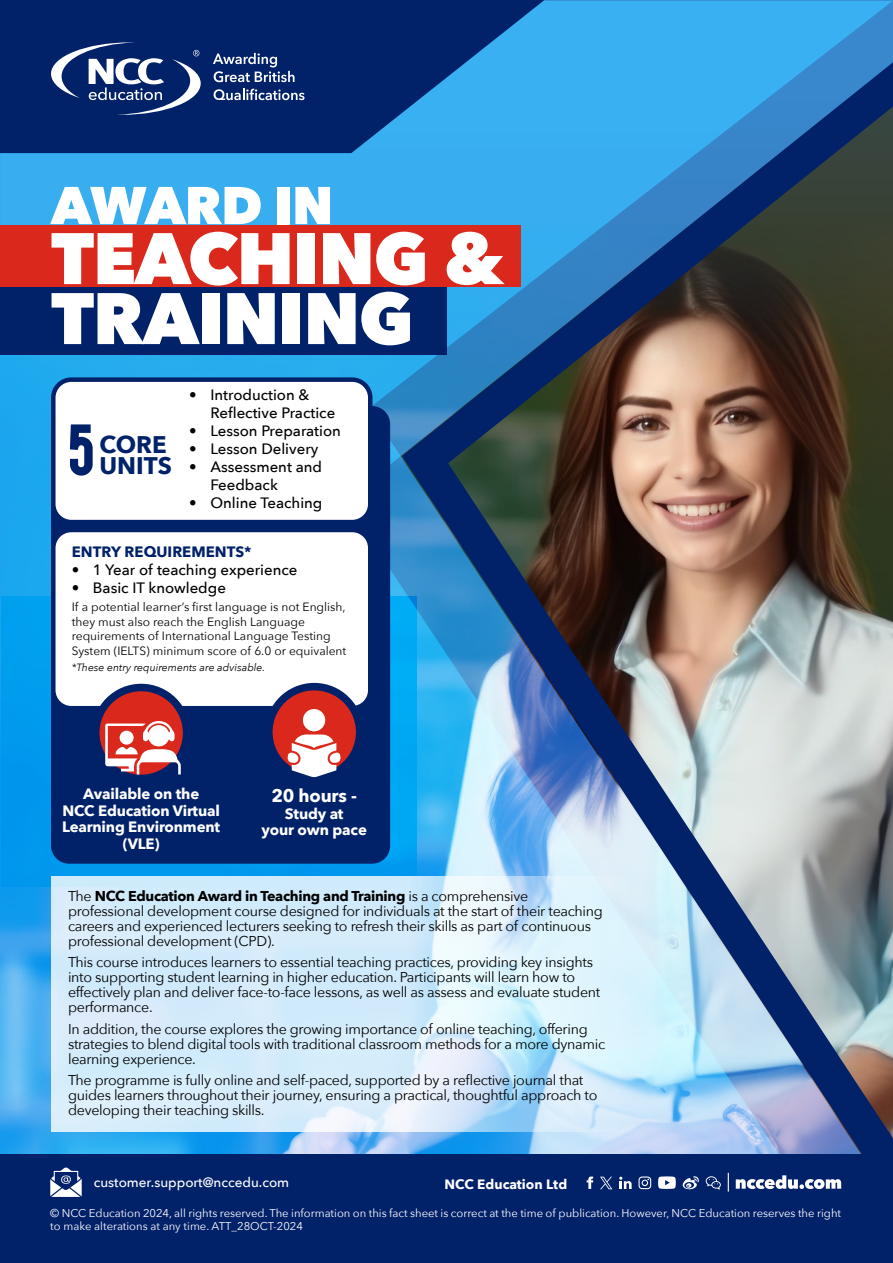
<style>
.page{position:relative;width:893px;height:1263px;background:#fff}
.page>*{position:absolute;margin:0;border:0;box-sizing:border-box;transform-origin:0 0}
.t1{font:800 72px/60px "Avenir Next";letter-spacing:-.02em;color:#fff}
.t2{font:60.3px "Aku&Kamu";color:#012169}
.t3{font:800 52.5px "Avenir Next";letter-spacing:-.02em;color:#fff}
.t4{font:700 24px/21px "Avenir Next";color:#012169}
.t5{font:700 18px "Avenir Next";letter-spacing:-.01em;color:#fff}
.t6{font:500 15px/18px "Avenir Next";color:#000}
.t7{font:700 15px/16.5px "Avenir Next";letter-spacing:-.01em;color:#fff;text-align:center}
.t8{font:700 15px "Avenir Next";color:#012169}
.t9{font:14.25px/15px "Avenir Next";letter-spacing:-.02em;color:#000}
.t10{font:500 13.5px "Avenir Next";color:#fff}
.t11{font:700 13.5px "Avenir Next";color:#fff}
.t12{font:12px/14.4px "Avenir Next";color:#000}
.t13{font:11.25px/13.5px "Avenir Next";color:#fff}
.t14{font:italic 10.5px "Avenir Next";color:#000}
.s1{font-weight:700}
</style>
<div class="page">
<svg style="left:0;top:153px;width:379px;height:1001px"></svg>
<img style="left:379px;top:0;width:514px;height:1154px">
<svg style="left:0;top:0;width:544px;height:153px;fill:#012169"></svg>
<svg style="left:213px;top:53px;width:82px;height:29px"></svg>
<svg style="left:214px;top:89px;width:90px;height:11px"></svg>
<svg style="left:51px;top:42px;width:150px;height:73px"></svg>
<div style="left:0;top:1154px;width:893px;height:109px;background:#012169"></div>
<svg style="left:50px;top:1167px;width:32px;height:30px"></svg>
<svg style="left:736px;top:1175px;width:105px;height:14px"></svg>
<svg style="left:587px;top:1176px;width:6px;height:13px"></svg>
<svg style="left:619px;top:1177px;width:13px;height:12px"></svg>
<svg style="left:638px;top:1176px;width:13px;height:13px"></svg>
<svg style="left:658px;top:1176px;width:18px;height:13px"></svg>
<svg style="left:682px;top:1176px;width:17px;height:14px"></svg>
<svg style="left:706px;top:1176px;width:15px;height:13px"></svg>
<svg style="left:728px;top:1173px;width:1px;height:18px"></svg>
<svg style="left:600px;top:1177px;width:12px;height:12px"></svg>
<div style="left:0;top:226px;width:520px;height:61px;background:#da291c"></div>
<div style="left:0;top:287px;width:446px;height:68px;background:#012169"></div>
<div style="left:51px;top:406px;width:339px;height:458px;background:#012169;border-radius:18px"></div>
<svg style="left:51px;top:876px;width:609px;height:255px;fill:#d6ecfb"></svg>
<div style="left:53px;top:530px;width:317px;height:178px;background:#fff;border-radius:18px"></div>
<div style="left:51px;top:528px;width:321px;height:182px;border:4px solid #012169;border-radius:18px"></div>
<svg style="left:96px;top:687px;width:91px;height:91px;fill:#da291c"></svg>
<div style="left:92px;top:684px;width:98px;height:98px;border:8px solid #012169;border-radius:50%"></div>
<svg style="left:105px;top:721px;width:76px;height:53px"></svg>
<div style="left:269px;top:687px;width:91px;height:90px;background:#da291c;border-radius:50%"></div>
<div style="left:265px;top:683px;width:98px;height:98px;border:8px solid #012169;border-radius:50%"></div>
<div style="left:303px;top:709px;width:22px;height:22px;background:#fff;border-radius:50%"></div>
<svg style="left:288px;top:734px;width:53px;height:43px"></svg>
<div style="left:53px;top:380px;width:317px;height:142px;background:#fff;border-radius:18px"></div>
<div style="left:51px;top:377px;width:321px;height:147px;border:4px solid #012169;border-radius:18px"></div>
<h3 class="t3" style="left:51px;top:173px;width:284px">AWARD IN</h3>
<h1 class="t1" style="left:51px;top:228px;width:455px">TEACHING &amp;<br>TRAINING</h1>
<h2 class="t2" style="left:68px;top:411px;width:28px">5</h2>
<h3 class="t4" style="left:99px;top:434px;width:74px">CORE<br>UNITS</h3>
<p class="t6" style="left:210px;top:386px;width:126px;text-indent:-21px">• Introduction &amp;<br>Reflective Practice</p>
<p class="t6" style="left:189px;top:422px;width:153px">• Lesson Preparation</p>
<p class="t6" style="left:189px;top:440px;width:131px">• Lesson Delivery</p>
<p class="t6" style="left:210px;top:458px;width:113px;text-indent:-21px">• Assessment and<br>Feedback</p>
<p class="t6" style="left:189px;top:494px;width:135px">• Online Teaching</p>
<p class="t8" style="left:72px;top:538px;width:181px">ENTRY REQUIREMENTS*</p>
<p class="t6" style="left:72px;top:560px;width:227px">• 1 Year of teaching experience</p>
<p class="t6" style="left:72px;top:578px;width:156px">• Basic IT knowledge</p>
<p class="t12" style="left:72px;top:599px;width:276px">If a potential learner’s first language is not English, they must also reach the English Language requirements of International Language Testing System (IELTS) minimum score of 6.0 or equivalent</p>
<p class="t14" style="left:72px;top:659px;width:195px">*These entry requirements are advisable.</p>
<p class="t7" style="left:62px;top:786px;width:159px">Available on the<br>NCC Education Virtual<br>Learning Environment (VLE)</p>
<p class="t5" style="left:271px;top:780px;width:87px">20 hours -</p>
<p class="t7" style="left:261px;top:805px;width:107px">Study at<br>your own pace</p>
<p class="t9" style="left:68px;top:888px;width:536px">The <span class="s1">NCC Education Award in Teaching and Training</span> is a comprehensive professional development course designed for individuals at the start of their teaching careers and experienced lecturers seeking to refresh their skills as part of continuous professional development (CPD).</p>
<p class="t9" style="left:68px;top:954px;width:534px">This course introduces learners to essential teaching practices, providing key insights into supporting student learning in higher education. Participants will learn how to effectively plan and deliver face-to-face lessons, as well as assess and evaluate student performance.</p>
<p class="t9" style="left:68px;top:1020px;width:539px">In addition, the course explores the growing importance of online teaching, offering strategies to blend digital tools with traditional classroom methods for a more dynamic learning experience.</p>
<p class="t9" style="left:68px;top:1072px;width:531px">The programme is fully online and self-paced, supported by a reflective journal that guides learners throughout their journey, ensuring a practical, thoughtful approach to developing their teaching skills.</p>
<p class="t10" style="left:94px;top:1170px;width:197px">customer.support@nccedu.com</p>
<p class="t13" style="left:50px;top:1205px;width:792px">© NCC Education 2024, all rights reserved. The information on this fact sheet is correct at the time of publication. However, NCC Education reserves the right to make alterations at any time. ATT_28OCT-2024</p>
<p class="t11" style="left:445px;top:1172px;width:124px">NCC Education Ltd</p>
</div>
